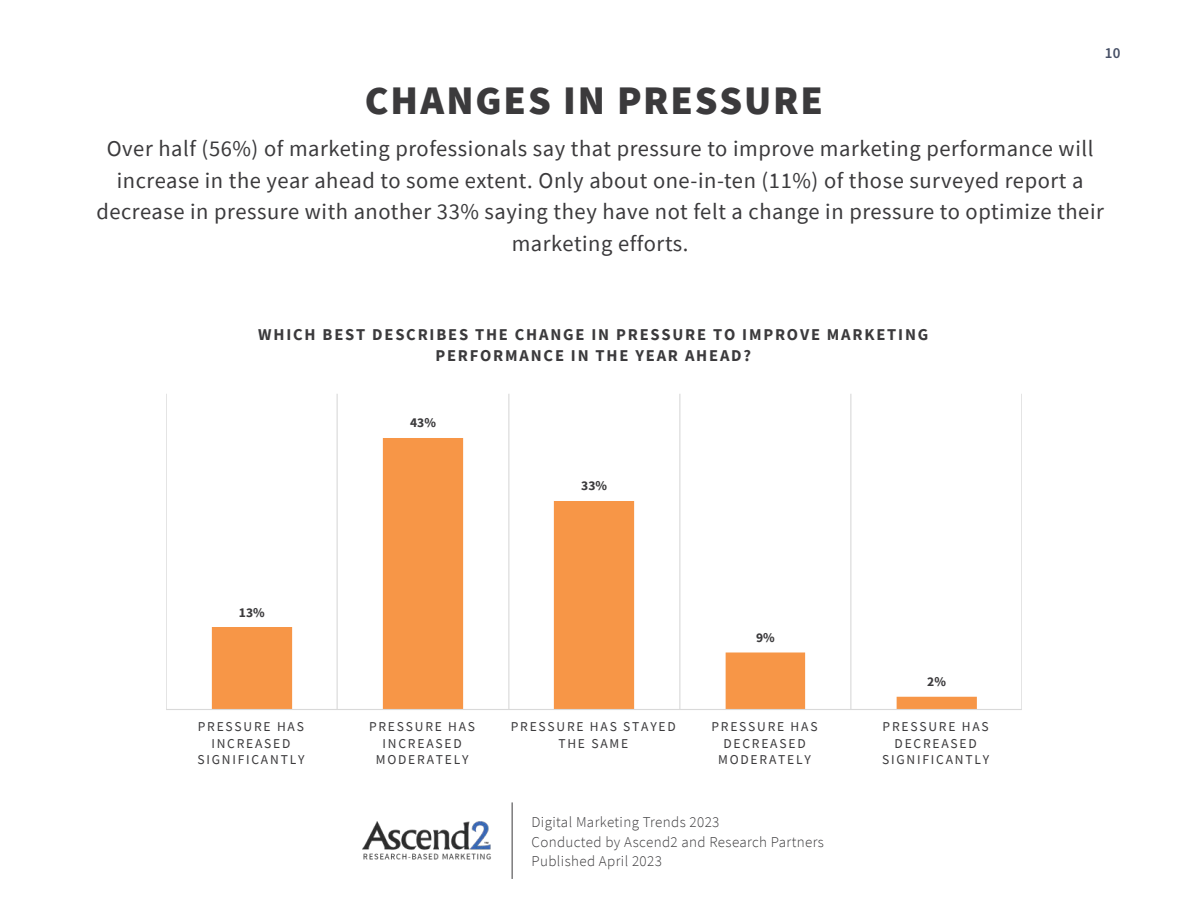
<style>
.page{position:relative;width:1188px;height:918px;background:#fff}
.page>*{position:absolute;margin:0;border:0;box-sizing:border-box;transform-origin:0 0}
.t1{font:900 40.5px "Source Sans Pro";letter-spacing:.045em;color:#3b3a3c}
.t2{font:22.5px/31.5px "Source Sans Pro";letter-spacing:.025em;color:#3b3a3c;text-align:center}
.t3{font:700 16.5px/21px "Source Sans Pro";letter-spacing:.11em;color:#3b3a3c;text-align:center}
.t4{font:300 15px/19.5px "Source Sans Pro";letter-spacing:.025em;color:#3b3a3c}
.t5{font:600 15px "Source Sans Pro";color:#475066}
.t6{font:13.5px/16.5px "Source Sans Pro";letter-spacing:.135em;color:#3b3a3c;text-align:center}
.t7{font:700 13.5px "Source Sans Pro";color:#3b3a3c}
</style>
<div class="page">
<img style="left:363px;top:821px;width:128px;height:39px">
<hr style="left:512px;top:802px;width:1px;height:77px;background:#3b3a3c">
<hr style="left:166px;top:394px;width:1px;height:315px;background:#d9d9d9">
<hr style="left:337px;top:394px;width:1px;height:315px;background:#d9d9d9">
<hr style="left:508px;top:394px;width:1px;height:315px;background:#d9d9d9">
<hr style="left:679px;top:394px;width:1px;height:315px;background:#d9d9d9">
<hr style="left:850px;top:394px;width:1px;height:315px;background:#d9d9d9">
<hr style="left:1021px;top:394px;width:1px;height:315px;background:#d9d9d9">
<svg style="left:212px;top:438px;width:765px;height:271px"></svg>
<hr style="left:166px;top:709px;width:855px;height:1px;background:#d9d9d9">
<h1 class="t1" style="left:365px;top:88px;width:460px">CHANGES IN PRESSURE</h1>
<p class="t5" style="left:1105px;top:44px;width:17px">10</p>
<p class="t2" style="left:96px;top:135px;width:1009px">Over half (56%) of marketing professionals say that pressure to improve marketing performance will increase in the year ahead to some extent. Only about one-in-ten (11%) of those surveyed report a decrease in pressure with another 33% saying they have not felt a change in pressure to optimize their marketing efforts.</p>
<p class="t3" style="left:258px;top:324px;width:672px">WHICH BEST DESCRIBES THE CHANGE IN PRESSURE TO IMPROVE MARKETING<br>PERFORMANCE IN THE YEAR AHEAD?</p>
<p class="t7" style="left:239px;top:605px;width:27px">13%</p>
<p class="t7" style="left:410px;top:415px;width:27px">43%</p>
<p class="t7" style="left:581px;top:478px;width:27px">33%</p>
<p class="t7" style="left:756px;top:629px;width:20px">9%</p>
<p class="t7" style="left:927px;top:674px;width:20px">2%</p>
<p class="t6" style="left:197px;top:718px;width:109px">PRESSURE HAS<br>INCREASED<br>SIGNIFICANTLY</p>
<p class="t6" style="left:369px;top:718px;width:108px">PRESSURE HAS<br>INCREASED<br>MODERATELY</p>
<p class="t6" style="left:511px;top:718px;width:167px">PRESSURE HAS STAYED<br>THE SAME</p>
<p class="t6" style="left:711px;top:718px;width:108px">PRESSURE HAS<br>DECREASED<br>MODERATELY</p>
<p class="t6" style="left:882px;top:718px;width:109px">PRESSURE HAS<br>DECREASED<br>SIGNIFICANTLY</p>
<p class="t4" style="left:532px;top:814px;width:294px">Digital Marketing Trends 2023<br>Conducted by Ascend2 and Research Partners<br>Published April 2023</p>
</div>
